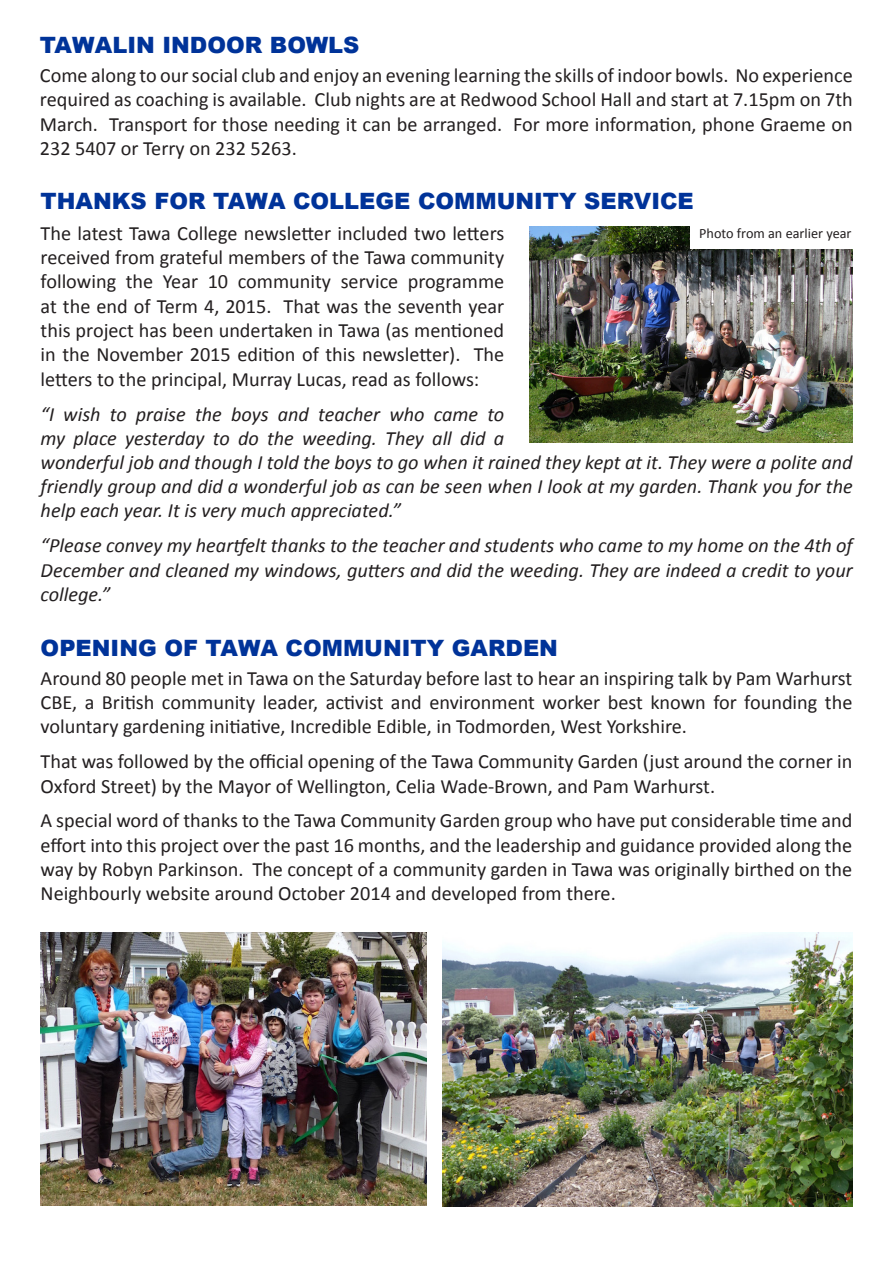
<style>
.page{position:relative;width:893px;height:1263px;background:#fff}
.page>*{position:absolute;margin:0;border:0;box-sizing:border-box;transform-origin:0 0}
.t1{font:900 22.5px "Arial";color:#039}
.t2{font:20.25px/24.3px "Calibri";color:#231f20;text-align:justify}
.t3{font:italic 20.25px/24.3px "Calibri";color:#231f20;text-align:justify}
.t4{font:14.25px "Calibri";color:#231f20}
</style>
<div class="page">
<img style="left:443px;top:933px;width:409px;height:273px">
<img style="left:41px;top:933px;width:386px;height:273px">
<img style="left:529px;top:227px;width:324px;height:215px">
<div style="left:691px;top:219px;width:168px;height:29px;background:#fff"></div>
<p class="t1" style="left:40px;top:29px;width:321px">TAWALIN INDOOR BOWLS</p>
<p class="t2" style="left:40px;top:62px;width:814px">Come along to our social club and enjoy an evening learning the skills of indoor bowls. No experience required as coaching is available. Club nights are at Redwood School Hall and start at 7.15pm on 7th March. Transport for those needing it can be arranged. For more information, phone Graeme on 232 5407 or Terry on 232 5263.</p>
<p class="t1" style="left:41px;top:184px;width:655px">THANKS FOR TAWA COLLEGE COMMUNITY SERVICE</p>
<p class="t2" style="left:41px;top:220px;width:465px">The latest Tawa College newsletter included two letters received from grateful members of the Tawa community following the Year 10 community service programme at the end of Term 4, 2015. That was the seventh year this project has been undertaken in Tawa (as mentioned in the November 2015 edition of this newsletter). The letters to the principal, Murray Lucas, read as follows:</p>
<p class="t3" style="left:41px;top:401px;width:465px">“I wish to praise the boys and teacher who came to my place yesterday to do the weeding. They all did a</p>
<p class="t3" style="left:41px;top:449px;width:814px">wonderful job and though I told the boys to go when it rained they kept at it. They were a polite and friendly group and did a wonderful job as can be seen when I look at my garden. Thank you for the help each year. It is very much appreciated.”</p>
<p class="t3" style="left:41px;top:532px;width:814px">“Please convey my heartfelt thanks to the teacher and students who came to my home on the 4th of December and cleaned my windows, gutters and did the weeding. They are indeed a credit to your college.”</p>
<p class="t4" style="left:699px;top:224px;width:154px">Photo from an earlier year</p>
<p class="t1" style="left:41px;top:632px;width:519px">OPENING OF TAWA COMMUNITY GARDEN</p>
<p class="t2" style="left:41px;top:665px;width:813px">Around 80 people met in Tawa on the Saturday before last to hear an inspiring talk by Pam Warhurst CBE, a British community leader, activist and environment worker best known for founding the voluntary gardening initiative, Incredible Edible, in Todmorden, West Yorkshire.</p>
<p class="t2" style="left:41px;top:748px;width:813px">That was followed by the official opening of the Tawa Community Garden (just around the corner in<br>Oxford Street) by the Mayor of Wellington, Celia Wade-Brown, and Pam Warhurst.</p>
<p class="t2" style="left:41px;top:808px;width:813px">A special word of thanks to the Tawa Community Garden group who have put considerable time and effort into this project over the past 16 months, and the leadership and guidance provided along the way by Robyn Parkinson. The concept of a community garden in Tawa was originally birthed on the Neighbourly website around October 2014 and developed from there.</p>
</div>
